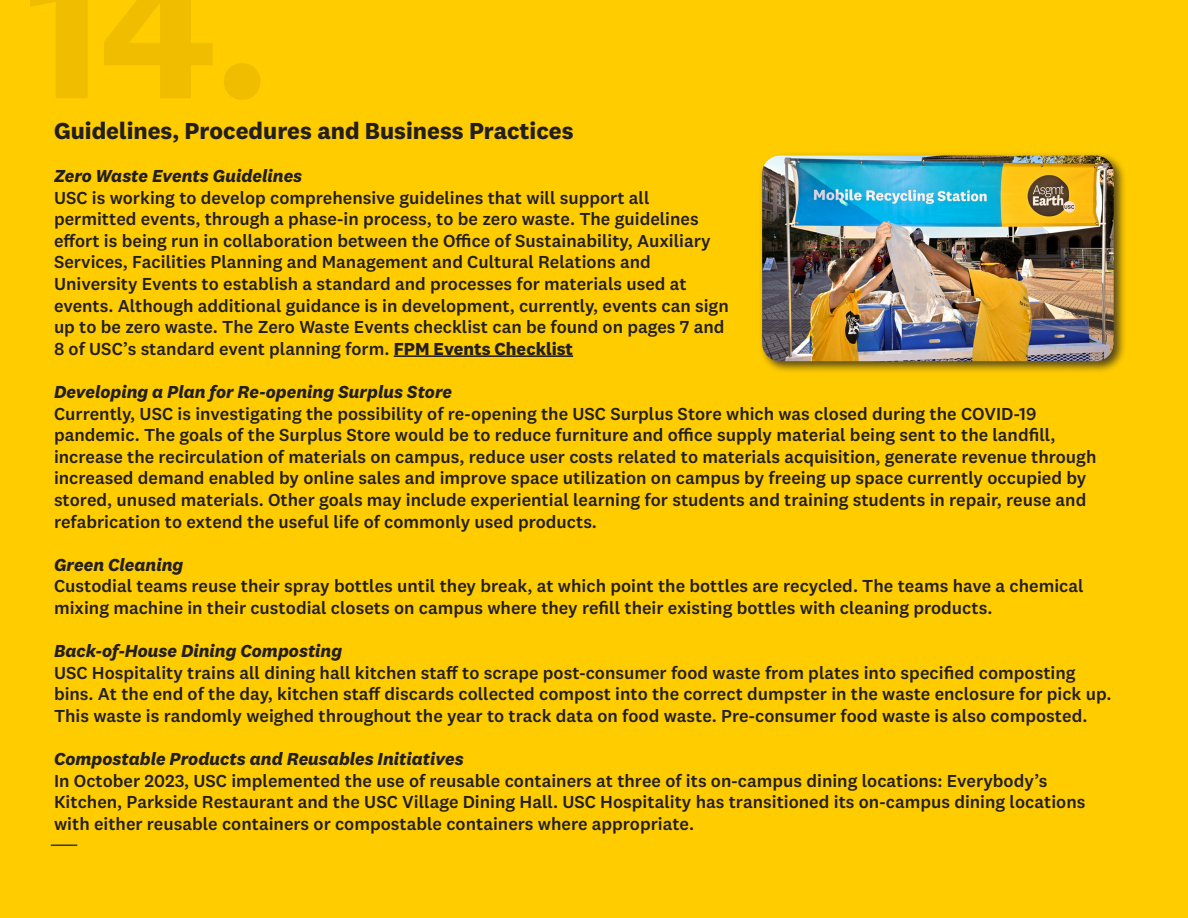
<style>
.page{position:relative;width:1188px;height:918px;background:#fc0}
.page>*{position:absolute;margin:0;border:0;box-sizing:border-box;transform-origin:0 0}
.Body_01{font:700 24px "National 2";color:#231f20}
.Body_01-2{font:500 18px/21.6px "National 2";color:#231f20}
.Body_01-3{font:italic 700 18px "National 2";color:#231f20}
.s1{font-weight:700}
</style>
<div class="page">
<svg style="left:51px;top:845px;width:26px;height:1px"></svg>
<div style="left:759px;top:152px;width:367px;height:222px;background:#231f20;opacity:.75"></div>
<img style="left:762px;top:156px;width:352px;height:205px">
<hr style="left:394px;top:355px;width:179px;height:2px;background:#231f20">
<p class="Body_01" style="left:54px;top:116px;width:521px">Guidelines, Procedures and Business Practices</p>
<p class="Body_01-3" style="left:54px;top:165px;width:250px">Zero Waste Events Guidelines</p>
<p class="Body_01-2" style="left:54px;top:187px;width:676px">USC is working to develop comprehensive guidelines that will support all permitted events, through a phase-in process, to be zero waste. The guidelines effort is being run in collaboration between the Office of Sustainability, Auxiliary Services, Facilities Planning and Management and Cultural Relations and University Events to establish a standard and processes for materials used at events. Although additional guidance is in development, currently, events can sign up to be zero waste. The Zero Waste Events checklist can be found on pages 7 and 8 of USC’s standard event planning form. <span class="s1">FPM Events Checklist</span></p>
<p class="Body_01-3" style="left:54px;top:381px;width:400px">Developing a Plan for Re-opening Surplus Store</p>
<p class="Body_01-2" style="left:54px;top:403px;width:1044px">Currently, USC is investigating the possibility of re-opening the USC Surplus Store which was closed during the COVID-19 pandemic. The goals of the Surplus Store would be to reduce furniture and office supply material being sent to the landfill, increase the recirculation of materials on campus, reduce user costs related to materials acquisition, generate revenue through increased demand enabled by online sales and improve space utilization on campus by freeing up space currently occupied by stored, unused materials. Other goals may include experiential learning for students and training students in repair, reuse and refabrication to extend the useful life of commonly used products.</p>
<p class="Body_01-3" style="left:54px;top:554px;width:131px">Green Cleaning</p>
<p class="Body_01-2" style="left:54px;top:575px;width:1031px">Custodial teams reuse their spray bottles until they break, at which point the bottles are recycled. The teams have a chemical mixing machine in their custodial closets on campus where they refill their existing bottles with cleaning products.</p>
<p class="Body_01-3" style="left:54px;top:640px;width:290px">Back-of-House Dining Composting</p>
<p class="Body_01-2" style="left:54px;top:662px;width:1059px">USC Hospitality trains all dining hall kitchen staff to scrape post-consumer food waste from plates into specified composting bins. At the end of the day, kitchen staff discards collected compost into the correct dumpster in the waste enclosure for pick up.<br>This waste is randomly weighed throughout the year to track data on food waste. Pre-consumer food waste is also composted.</p>
<p class="Body_01-3" style="left:54px;top:748px;width:411px">Compostable Products and Reusables Initiatives</p>
<p class="Body_01-2" style="left:54px;top:770px;width:1033px">In October 2023, USC implemented the use of reusable containers at three of its on-campus dining locations: Everybody’s<br>Kitchen, Parkside Restaurant and the USC Village Dining Hall. USC Hospitality has transitioned its on-campus dining locations with either reusable containers or compostable containers where appropriate.</p>
</div>
